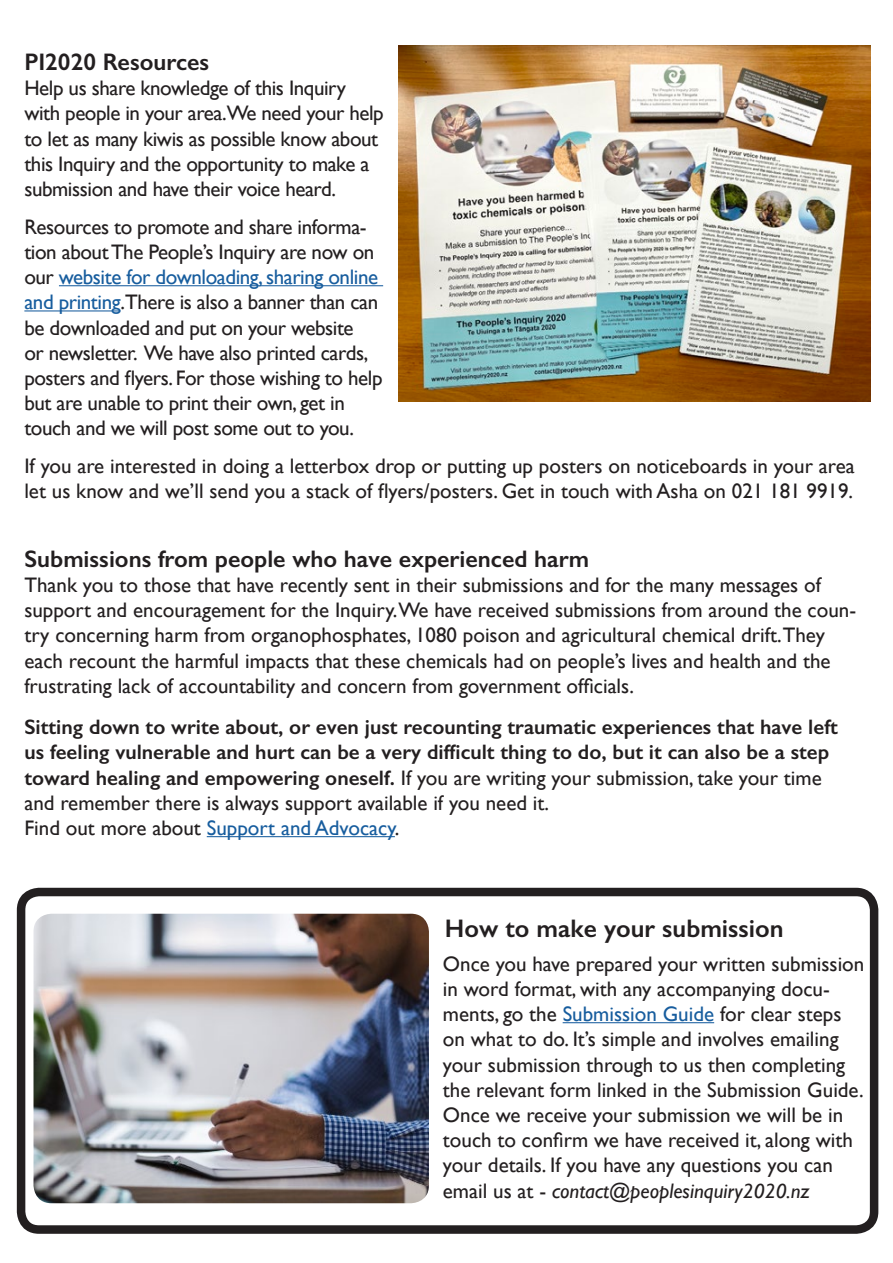
<style>
.page{position:relative;width:893px;height:1263px;background:#fff}
.page>*{position:absolute;margin:0;border:0;box-sizing:border-box;transform-origin:0 0}
.t1{font:600 25.5px "Gill Sans";color:#231f20}
.t2{font:600 24px "Gill Sans";color:#231f20}
.t3{font:21px/25.2px "Gill Sans";color:#231f20}
.t4{font:21px/25.2px "Gill Sans";letter-spacing:-.02em;color:#231f20}
.t5{font:600 21px/25.2px "Gill Sans";color:#231f20}
.t6{font:21px "Gill Sans";color:#175d9e}
.s1{color:#175d9e}
.s2{font-weight:400}
.s3{color:#231f20}
.s4{font-style:italic}
</style>
<div class="page">
<div style="left:17px;top:888px;width:861px;height:346px;border:9px solid #231f20;border-radius:18px"></div>
<hr style="left:563px;top:1022px;width:151px;height:1px;background:#175d9e">
<img style="left:34px;top:914px;width:395px;height:289px">
<hr style="left:207px;top:836px;width:188px;height:1px;background:#175d9e">
<hr style="left:59px;top:285px;width:324px;height:1px;background:#175d9e">
<hr style="left:24px;top:310px;width:96px;height:1px;background:#175d9e">
<img style="left:399px;top:46px;width:472px;height:356px">
<p class="t2" style="left:24px;top:47px;width:186px">PI2020 Resources</p>
<p class="t4" style="left:24px;top:75px;width:361px">Help us share knowledge of this Inquiry with people in your area.We need your help to let as many kiwis as possible know about this Inquiry and the opportunity to make a submission and have their voice heard.</p>
<p class="t4" style="left:24px;top:214px;width:360px">Resources to promote and share informa&shy;tion about The People’s Inquiry are now on our <span class="s1">website for downloading, sharing online and printing</span>.There is also a banner than can be downloaded and put on your website<br>or newsletter. We have also printed cards, posters and flyers. For those wishing to help but are unable to print their own, get in touch and we will post some out to you.</p>
<p class="t3" style="left:24px;top:453px;width:832px">If you are interested in doing a letterbox drop or putting up posters on noticeboards in your area let us know and we’ll send you a stack of flyers/posters. Get in touch with Asha on 021 181 9919.</p>
<p class="t2" style="left:24px;top:544px;width:566px">Submissions from people who have experienced harm</p>
<p class="t3" style="left:24px;top:572px;width:833px">Thank you to those that have recently sent in their submissions and for the many messages of support and encouragement for the Inquiry.We have received submissions from around the coun&shy;try concerning harm from organophosphates, 1080 poison and agricultural chemical drift.They each recount the harmful impacts that these chemicals had on people’s lives and health and the frustrating lack of accountability and concern from government officials.</p>
<p class="t5" style="left:24px;top:714px;width:815px">Sitting down to write about, or even just recounting traumatic experiences that have left us feeling vulnerable and hurt can be a very difficult thing to do, but it can also be a step toward healing and empowering oneself. <span class="s2">If you are writing your submission, take your time and remember there is always support available if you need it.</span></p>
<p class="t6" style="left:24px;top:816px;width:377px"><span class="s3">Find out more about</span> Support and Advocacy<span class="s3">.</span></p>
<p class="t1" style="left:445px;top:913px;width:340px">How to make your submission</p>
<p class="t3" style="left:443px;top:951px;width:423px">Once you have prepared your written submission in word format, with any accompanying docu&shy;ments, go the <span class="s1">Submission Guide</span> for clear steps on what to do. It’s simple and involves emailing your submission through to us then completing the relevant form linked in the Submission Guide.<br>Once we receive your submission we will be in touch to confirm we have received it, along with your details. If you have any questions you can email us at - <span class="s4">contact@peoplesinquiry2020.nz</span></p>
</div>
